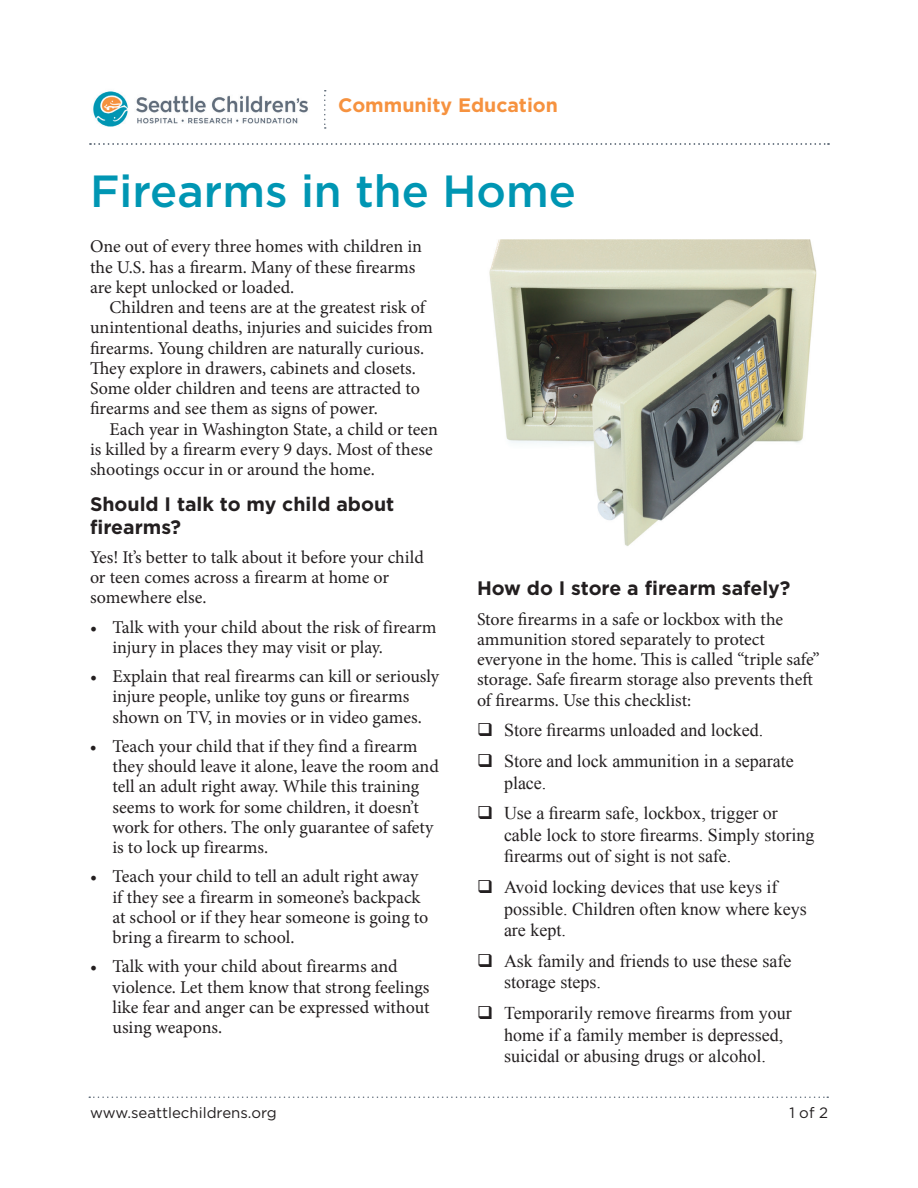
<style>
.page{position:relative;width:918px;height:1188px;background:#fff}
.page>*{position:absolute;margin:0;border:0;box-sizing:border-box;transform-origin:0 0}
.t1{font:500 45px "Gotham";color:#0096b3}
.t2{font:700 19.5px/22.5px "Gotham";color:#231f20}
.t3{font:700 19.5px "Gotham";color:#f6923f}
.t4{font:18px/20.2px "Minion Pro";letter-spacing:-.005em;color:#231f20}
.t5{font:18px/21.6px "Times New Roman";color:#231f20}
.t6{font:15px "Gotham";color:#231f20}
</style>
<div class="page">
<svg style="left:89px;top:1096px;width:739px;height:2px"></svg>
<svg style="left:90px;top:143px;width:739px;height:2px"></svg>
<svg style="left:324px;top:90px;width:2px;height:39px"></svg>
<img style="left:93px;top:91px;width:215px;height:36px">
<img style="left:489px;top:239px;width:328px;height:307px">
<p class="t3" style="left:338px;top:92px;width:221px">Community Education</p>
<h1 class="t1" style="left:90px;top:162px;width:488px">Firearms in the Home</h1>
<p class="t4" style="left:90px;top:237px;width:334px">One out of every three homes with children in the U.S. has a firearm. Many of these firearms are kept unlocked or loaded.</p>
<p class="t4" style="left:90px;top:297px;width:344px;text-indent:19px">Children and teens are at the greatest risk of unintentional deaths, injuries and suicides from firearms. Young children are naturally curious.<br>They explore in drawers, cabinets and closets.<br>Some older children and teens are attracted to firearms and see them as signs of power.</p>
<p class="t4" style="left:90px;top:419px;width:350px;text-indent:19px">Each year in Washington State, a child or teen is killed by a firearm every 9 days. Most of these shootings occur in or around the home.</p>
<h2 class="t2" style="left:90px;top:493px;width:306px">Should I talk to my child about firearms?</h2>
<p class="t4" style="left:90px;top:547px;width:335px">Yes! It’s better to talk about it before your child or teen comes across a firearm at home or somewhere else.</p>
<p class="t4" style="left:90px;top:617px;width:9px">•</p>
<p class="t4" style="left:112px;top:617px;width:326px">Talk with your child about the risk of firearm injury in places they may visit or play.</p>
<p class="t4" style="left:90px;top:666px;width:9px">•</p>
<p class="t4" style="left:112px;top:666px;width:328px">Explain that real firearms can kill or seriously injure people, unlike toy guns or firearms shown on TV, in movies or in video games.</p>
<p class="t4" style="left:90px;top:736px;width:9px">•</p>
<p class="t4" style="left:112px;top:736px;width:328px">Teach your child that if they find a firearm they should leave it alone, leave the room and tell an adult right away. While this training seems to work for some children, it doesn’t work for others. The only guarantee of safety is to lock up firearms.</p>
<p class="t4" style="left:90px;top:867px;width:9px">•</p>
<p class="t4" style="left:113px;top:867px;width:317px">Teach your child to tell an adult right away if they see a firearm in someone’s backpack at school or if they hear someone is going to bring a firearm to school.</p>
<p class="t4" style="left:90px;top:957px;width:9px">•</p>
<p class="t4" style="left:113px;top:957px;width:319px">Talk with your child about firearms and violence. Let them know that strong feelings like fear and anger can be expressed without using weapons.</p>
<h2 class="t2" style="left:477px;top:577px;width:315px">How do I store a firearm safely?</h2>
<p class="t4" style="left:477px;top:609px;width:344px">Store firearms in a safe or lockbox with the ammunition stored separately to protect everyone in the home. This is called “triple safe” storage. Safe firearm storage also prevents theft of firearms. Use this checklist:</p>
<p class="t5" style="left:504px;top:719px;width:261px">Store firearms unloaded and locked.</p>
<p class="t5" style="left:504px;top:750px;width:291px">Store and lock ammunition in a separate place.</p>
<p class="t5" style="left:504px;top:802px;width:312px">Use a firearm safe, lockbox, trigger or cable lock to store firearms. Simply storing firearms out of sight is not safe.</p>
<p class="t5" style="left:504px;top:876px;width:304px">Avoid locking devices that use keys if possible. Children often know where keys are kept.</p>
<p class="t5" style="left:504px;top:950px;width:289px">Ask family and friends to use these safe storage steps.</p>
<p class="t5" style="left:504px;top:1002px;width:289px">Temporarily remove firearms from your home if a family member is depressed, suicidal or abusing drugs or alcohol.</p>
<p class="t6" style="left:90px;top:1103px;width:188px">www.seattlechildrens.org</p>
<p class="t6" style="left:789px;top:1103px;width:40px">1 of 2</p>
</div>
